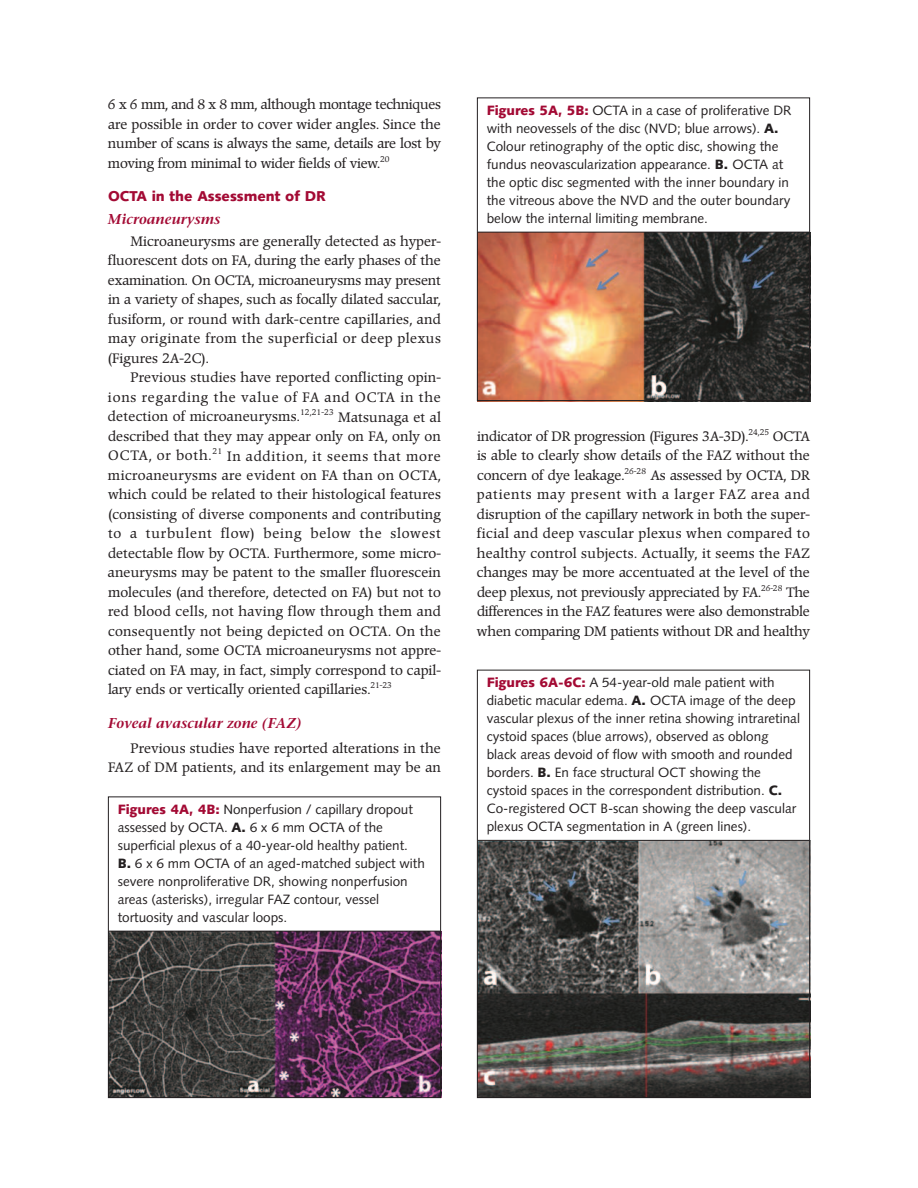
<style>
.page{position:relative;width:918px;height:1188px;background:#fff}
.page>*{position:absolute;margin:0;border:0;box-sizing:border-box;transform-origin:0 0}
.t1{font:italic 600 14.25px "Stone Serif";color:#a30a34}
.t2{font:900 14.25px "Syntax";color:#a30a34}
.t3{font:13.5px/19.5px "Poppl Pontifex BE";color:#231f20;text-align:justify}
.t4{font:13.5px/18px "Syntax";color:#231f20}
.s1{font-weight:900;color:#a30a34}
.s2{font-weight:900}
</style>
<div class="page">
<img style="left:479px;top:233px;width:329px;height:166px">
<img style="left:110px;top:932px;width:329px;height:164px">
<div style="left:108px;top:796px;width:333px;height:302px;border:1px solid #231f20"></div>
<hr style="left:109px;top:931px;width:331px;height:1px;background:#231f20">
<div style="left:477px;top:98px;width:333px;height:303px;border:1px solid #231f20"></div>
<hr style="left:478px;top:232px;width:331px;height:1px;background:#231f20">
<img style="left:479px;top:841px;width:329px;height:255px">
<div style="left:477px;top:670px;width:333px;height:428px;border:1px solid #231f20"></div>
<hr style="left:478px;top:840px;width:331px;height:1px;background:#231f20">
<p class="t3" style="left:108px;top:96px;width:335px">6 x 6 mm, and 8 x 8 mm, although montage techniques are possible in order to cover wider angles. Since the number of scans is always the same, details are lost by moving from minimal to wider fields of view.<sup>20</sup></p>
<p class="t2" style="left:108px;top:190px;width:220px">OCTA in the Assessment of DR</p>
<p class="t1" style="left:108px;top:213px;width:114px">Microaneurysms</p>
<p class="t3" style="left:108px;top:233px;width:335px;text-indent:23px">Microaneurysms are generally detected as hyper&shy;fluorescent dots on FA, during the early phases of the examination. On OCTA, microaneurysms may present in a variety of shapes, such as focally dilated saccular, fusiform, or round with dark-centre capillaries, and may originate from the superficial or deep plexus (Figures 2A-2C).</p>
<p class="t3" style="left:108px;top:369px;width:335px;text-indent:23px">Previous studies have reported conflicting opin&shy;ions regarding the value of FA and OCTA in the detection of microaneurysms.<sup>12,21-23</sup> Matsunaga et al described that they may appear only on FA, only on OCTA, or both.<sup>21</sup> In addition, it seems that more microaneurysms are evident on FA than on OCTA, which could be related to their histological features (consisting of diverse components and contributing to a turbulent flow) being below the slowest detectable flow by OCTA. Furthermore, some micro&shy;aneurysms may be patent to the smaller fluorescein molecules (and therefore, detected on FA) but not to red blood cells, not having flow through them and consequently not being depicted on OCTA. On the other hand, some OCTA microaneurysms not appre&shy;ciated on FA may, in fact, simply correspond to capil&shy;lary ends or vertically oriented capillaries.<sup>21-23</sup></p>
<p class="t1" style="left:108px;top:717px;width:196px">Foveal avascular zone (FAZ)</p>
<p class="t3" style="left:108px;top:740px;width:335px;text-align:right">Previous studies have reported alterations in the<br>FAZ of DM patients, and its enlargement may be an</p>
<p class="t4" style="left:118px;top:801px;width:309px"><span class="s1">Figures 4A, 4B:</span> Nonperfusion / capillary dropout assessed by OCTA. <span class="s2">A.</span> 6 x 6 mm OCTA of the superficial plexus of a 40-year-old healthy patient.<br><span class="s2">B.</span> 6 x 6 mm OCTA of an aged-matched subject with severe nonproliferative DR, showing nonperfusion areas (asterisks), irregular FAZ contour, vessel tortuosity and vascular loops.</p>
<p class="t4" style="left:487px;top:102px;width:306px"><span class="s1">Figures 5A, 5B:</span> OCTA in a case of proliferative DR with neovessels of the disc (NVD; blue arrows). <span class="s2">A.<br></span>Colour retinography of the optic disc, showing the fundus neovascularization appearance. <span class="s2">B.</span> OCTA at the optic disc segmented with the inner boundary in the vitreous above the NVD and the outer boundary below the internal limiting membrane.</p>
<p class="t3" style="left:477px;top:428px;width:335px">indicator of DR progression (Figures 3A-3D).<sup>24,25</sup> OCTA is able to clearly show details of the FAZ without the concern of dye leakage.<sup>26-28</sup> As assessed by OCTA, DR patients may present with a larger FAZ area and disruption of the capillary network in both the super&shy;ficial and deep vascular plexus when compared to healthy control subjects. Actually, it seems the FAZ changes may be more accentuated at the level of the deep plexus, not previously appreciated by FA.<sup>26-28</sup> The differences in the FAZ features were also demonstrable when comparing DM patients without DR and healthy</p>
<p class="t4" style="left:487px;top:675px;width:315px"><span class="s1">Figures 6A-6C:</span> A 54-year-old male patient with diabetic macular edema. <span class="s2">A.</span> OCTA image of the deep vascular plexus of the inner retina showing intraretinal cystoid spaces (blue arrows), observed as oblong black areas devoid of flow with smooth and rounded borders. <span class="s2">B.</span> En face structural OCT showing the cystoid spaces in the correspondent distribution. <span class="s2">C.<br></span>Co-registered OCT B-scan showing the deep vascular plexus OCTA segmentation in A (green lines).</p>
</div>
